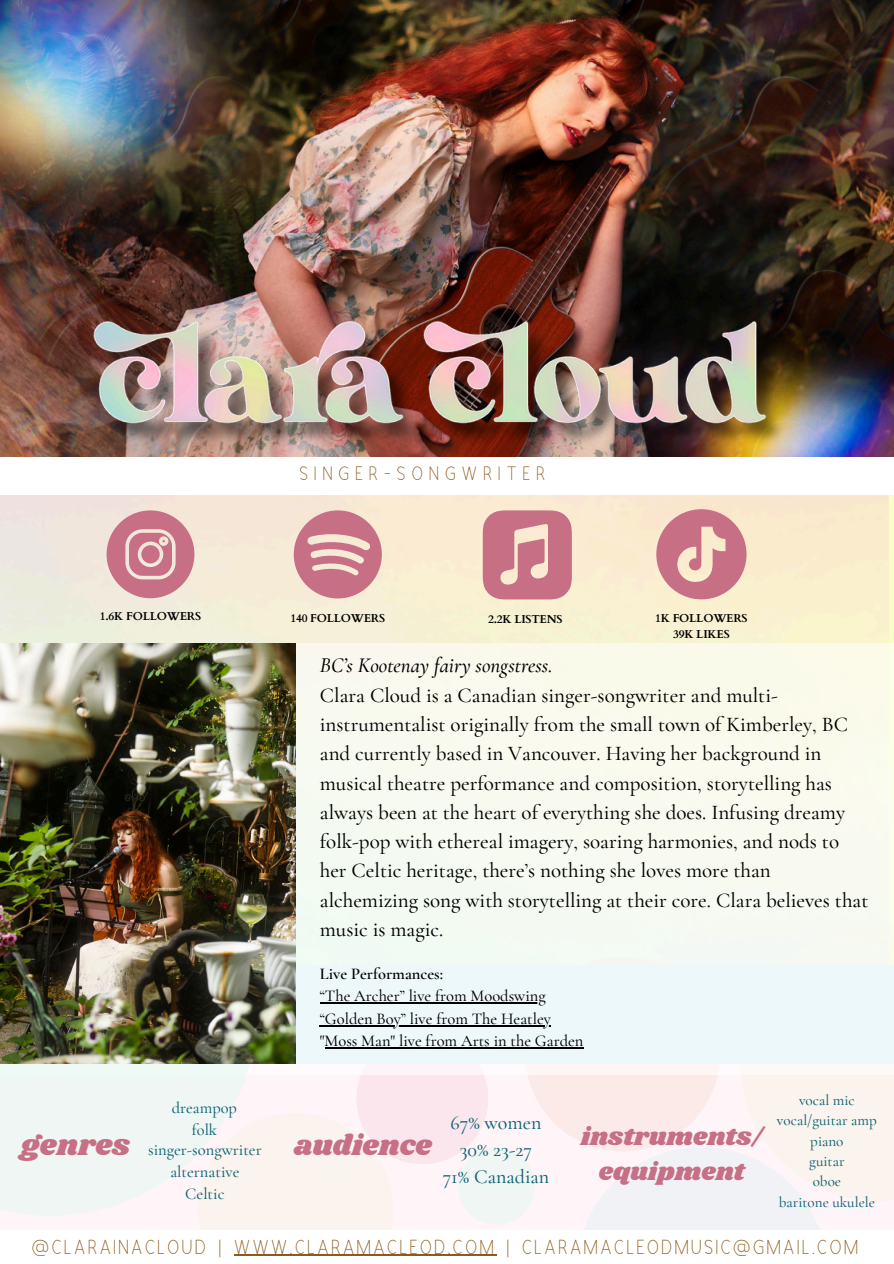
<style>
.page{position:relative;width:894px;height:1264px;background:#fff}
.page>*{position:absolute;margin:0;border:0;box-sizing:border-box;transform-origin:0 0}
.t1{font:29.85px "Shrikhand";color:#c76f84}
.t2{font:29.1px "Shrikhand";color:#c76f84}
.t3{font:25.35px/35.1px "Shrikhand";color:#c76f84;text-align:center}
.t4{font:500 21px/29.2px "Cormorant Garamond";color:#000}
.t5{font:500 19.95px/27px "Cormorant Garamond";color:#0e6474;text-align:center}
.t6{font:19.5px "Ad Bhashitha";letter-spacing:.17em;color:#8d5a1d}
.t7{font:18.6px "Ad Bhashitha";letter-spacing:.37em;color:#8d5a1d}
.t8{font:500 16.5px/22.5px "Cormorant Garamond";color:#000}
.t9{font:500 16.5px/22.2px "Cormorant Garamond";color:#0e6474;text-align:center}
.t10{font:600 16.5px "Cormorant Garamond";color:#000}
.t11{font:500 16.35px/22.2px "Cormorant Garamond";color:#0e6474;text-align:center}
.t12{font:500 15.15px/20.4px "Cormorant Garamond";color:#0e6474;text-align:center}
.t13{font:700 11.4px "Cardo";letter-spacing:-.02em;color:#000}
.s1{font-style:italic}
</style>
<div class="page">
<img style="left:0;top:0;width:893px;height:457px">
<div style="left:0;top:1063px;width:893px;height:200px;background:#fff4f8"></div>
<div style="left:356px;top:1032px;width:132px;height:132px;background:#fbe6ed;border-radius:50%"></div>
<div style="left:525px;top:956px;width:194px;height:195px;background:#fceae9;border-radius:50%"></div>
<div style="left:740px;top:925px;width:153px;height:275px;background:#fbf3ed"></div>
<div style="left:0;top:643px;width:893px;height:431px;background:#f6faf0"></div>
<div style="left:0;top:800px;width:257px;height:415px;background:linear-gradient(to right,#eef6f3,#f4f6f5)"></div>
<img style="left:0;top:643px;width:295px;height:420px">
<svg style="left:656px;top:587px;width:90px;height:12px"></svg>
<svg style="left:482px;top:587px;width:89px;height:12px"></svg>
<svg style="left:294px;top:587px;width:87px;height:11px"></svg>
<svg style="left:106px;top:587px;width:88px;height:11px"></svg>
<svg style="left:198px;top:1112px;width:195px;height:118px"></svg>
<div style="left:575px;top:1147px;width:251px;height:116px;background:linear-gradient(to right,#f5f3f8,#f3f2f4)"></div>
<div style="left:0;top:1230px;width:893px;height:33px;background:#fff"></div>
<div style="left:458px;top:1147px;width:77px;height:77px;background:#eff6f3;border-radius:50%"></div>
<img style="left:51px;top:187px;width:802px;height:400px">
<hr style="left:234px;top:1254px;width:262px;height:1px;background:#8d5a1d">
<hr style="left:320px;top:1002px;width:225px;height:1px;background:#000">
<hr style="left:320px;top:1025px;width:231px;height:1px;background:#000">
<hr style="left:324px;top:1047px;width:259px;height:1px;background:#000">
<p class="t13" style="left:100px;top:608px;width:103px">1.6K FOLLOWERS</p>
<p class="t7" style="left:300px;top:466px;width:246px">SINGER-SONGWRITER</p>
<p class="t13" style="left:290px;top:610px;width:96px">140 FOLLOWERS</p>
<p class="t13" style="left:488px;top:611px;width:76px">2.2K LISTENS</p>
<p class="t13" style="left:655px;top:610px;width:94px">1K FOLLOWERS</p>
<p class="t13" style="left:673px;top:626px;width:58px">39K LIKES</p>
<p class="t4" style="left:320px;top:651px;width:550px"><span class="s1">BC’s Kootenay fairy songstress.<br></span>Clara Cloud is a Canadian singer-songwriter and multi&shy;instrumentalist originally from the small town of Kimberley, BC and currently based in Vancouver. Having her background in musical theatre performance and composition, storytelling has always been at the heart of everything she does. Infusing dreamy folk-pop with ethereal imagery, soaring harmonies, and nods to her Celtic heritage, there’s nothing she loves more than alchemizing song with storytelling at their core. Clara believes that music is magic.</p>
<h5 class="t10" style="left:320px;top:963px;width:125px">Live Performances:</h5>
<p class="t8" style="left:320px;top:984px;width:227px">“The Archer” live from Moodswing</p>
<h4 class="t8" style="left:320px;top:1007px;width:265px">“Golden Boy” live from The Heatley "Moss Man" live from Arts in the Garden</h4>
<h4 class="t11" style="left:172px;top:1096px;width:67px">dreampop folk</h4>
<h4 class="t9" style="left:148px;top:1138px;width:115px">singer-songwriter alternative<br>Celtic</h4>
<h6 class="t1" style="left:21px;top:1124px;width:110px">genres</h6>
<h6 class="t2" style="left:294px;top:1124px;width:139px">audience</h6>
<h4 class="t5" style="left:442px;top:1109px;width:108px">67% women<br>30% 23-27<br>71% Canadian</h4>
<h2 class="t3" style="left:580px;top:1119px;width:184px">instruments/ equipment</h2>
<h1 class="t12" style="left:776px;top:1089px;width:101px">vocal mic vocal/guitar amp piano<br>guitar<br>oboe<br>baritone ukulele</h1>
<p class="t6" style="left:32px;top:1239px;width:826px">@CLARAINACLOUD | WWW.CLARAMACLEOD.COM | CLARAMACLEODMUSIC@GMAIL.COM</p>
</div>
